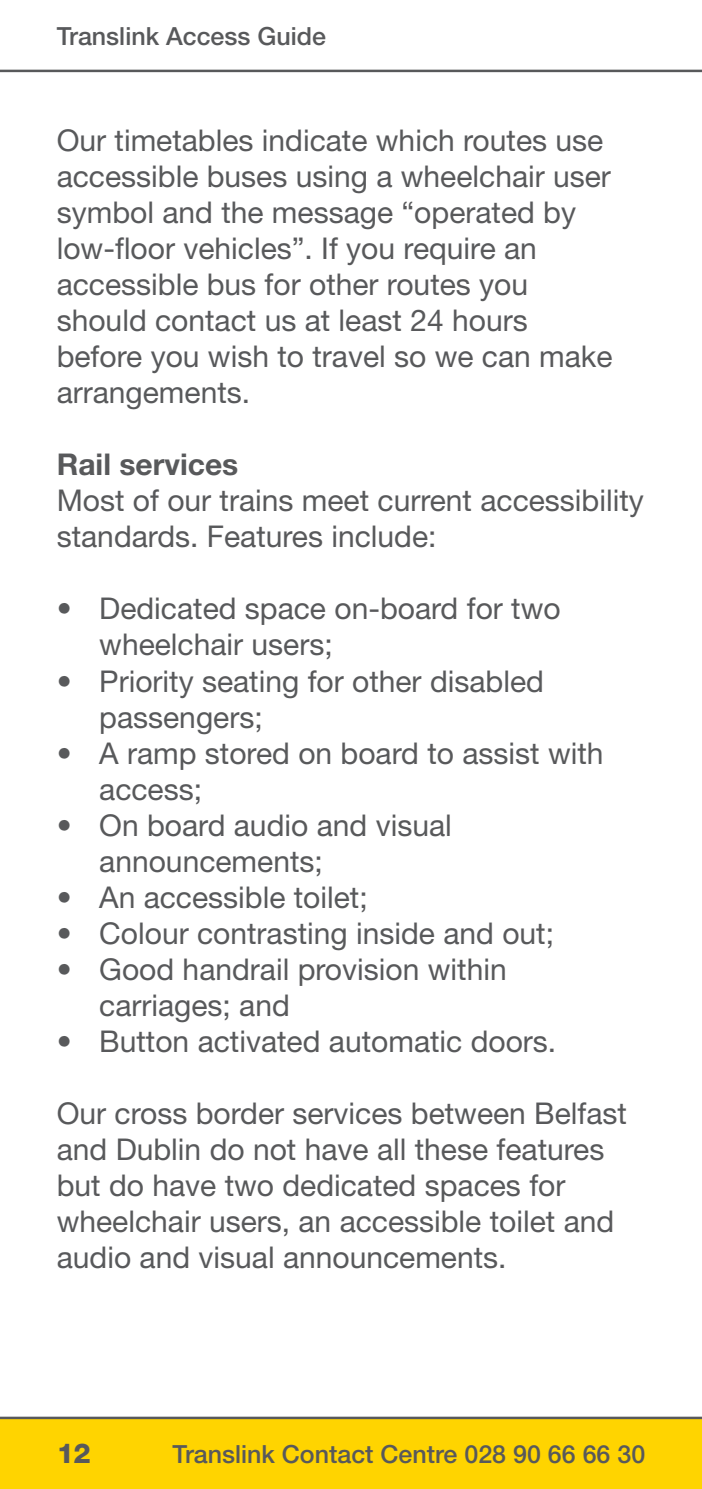
<style>
.page{position:relative;width:702px;height:1489px;background:#fff}
.page>*{position:absolute;margin:0;border:0;box-sizing:border-box;transform-origin:0 0}
.t1{font:30px/36px "Helvetica Neue LT";color:#58595b}
.t2{font:700 30px "Helvetica Neue LT";color:#58595b}
.t3{font:800 27.5px "Helvetica Neue LT";color:#58595b}
.t4{font:500 25px "Helvetica Neue LT";color:#58595b}
</style>
<div class="page">
<div style="left:0;top:1417px;width:702px;height:71px;background:#ffd400"></div>
<hr style="left:0;top:1416px;width:702px;height:2px;background:#58595b">
<hr style="left:0;top:70px;width:702px;height:2px;background:#58595b">
<p class="t4" style="left:57px;top:21px;width:271px">Translink Access Guide</p>
<p class="t1" style="left:57px;top:122px;width:557px">Our timetables indicate which routes use accessible buses using a wheelchair user symbol and the message “operated by low-floor vehicles”. If you require an accessible bus for other routes you should contact us at least 24 hours before you wish to travel so we can make arrangements.</p>
<p class="t2" style="left:57px;top:446px;width:183px">Rail services</p>
<p class="t1" style="left:57px;top:482px;width:588px">Most of our trains meet current accessibility standards. Features include:</p>
<p class="t1" style="left:99px;top:590px;width:463px;text-indent:-43px">• Dedicated space on-board for two wheelchair users;</p>
<p class="t1" style="left:99px;top:662px;width:446px;text-indent:-43px">• Priority seating for other disabled passengers;</p>
<p class="t1" style="left:99px;top:734px;width:506px;text-indent:-43px">• A ramp stored on board to assist with access;</p>
<p class="t1" style="left:99px;top:806px;width:354px;text-indent:-43px">• On board audio and visual announcements;</p>
<p class="t1" style="left:57px;top:878px;width:312px">• An accessible toilet;</p>
<p class="t1" style="left:57px;top:914px;width:499px">• Colour contrasting inside and out;</p>
<p class="t1" style="left:99px;top:950px;width:409px;text-indent:-43px">• Good handrail provision within carriages; and</p>
<p class="t1" style="left:57px;top:1022px;width:501px">• Button activated automatic doors.</p>
<p class="t1" style="left:57px;top:1094px;width:572px">Our cross border services between Belfast and Dublin do not have all these features but do have two dedicated spaces for wheelchair users, an accessible toilet and audio and visual announcements.</p>
<p class="t3" style="left:57px;top:1436px;width:36px">12</p>
<p class="t4" style="left:172px;top:1439px;width:474px">Translink Contact Centre 028 90 66 66 30</p>
</div>
